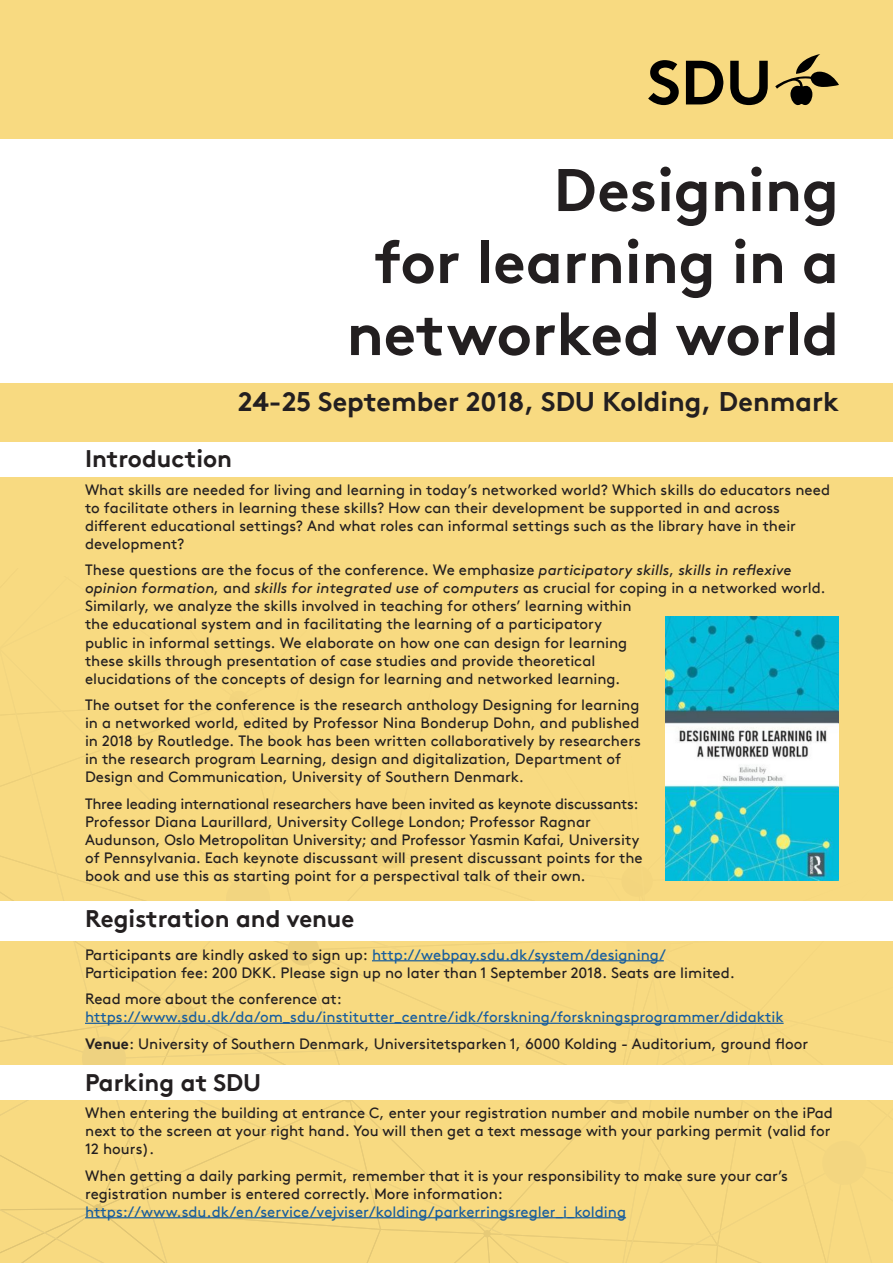
<style>
.page{position:relative;width:893px;height:1263px;background:#f8da81}
.page>*{position:absolute;margin:0;border:0;box-sizing:border-box;transform-origin:0 0}
.t1{font:700 60px/72px "Brown TT";color:#231f20;text-align:right}
.t2{font:700 27px "Brown TT";color:#231f20}
.t3{font:700 24px "Brown TT";color:#231f20}
.t4{font:15px/18px "Brown TT Regular Alt";color:#231f20}
.t5{font:15px/18px "Brown TT";color:#231f20}
.t6{font:15px/18px "Brown TT";color:#175d9e}
.s1{font-family:"Brown TT";font-style:italic}
.s2{color:#231f20}
.s3{font-weight:700}
.s4{color:#175d9e}
</style>
<div class="page">
<svg style="left:0;top:763px;width:893px;height:500px"></svg>
<div style="left:0;top:139px;width:893px;height:243px;background:#fff"></div>
<hr style="left:372px;top:960px;width:292px;height:1px;background:#175d9e">
<hr style="left:85px;top:1023px;width:699px;height:1px;background:#175d9e">
<div style="left:0;top:901px;width:893px;height:39px;background:#fff"></div>
<svg style="left:648px;top:54px;width:191px;height:51px"></svg>
<hr style="left:85px;top:1217px;width:541px;height:1px;background:#175d9e">
<div style="left:0;top:1066px;width:893px;height:34px;background:#fff"></div>
<div style="left:0;top:442px;width:893px;height:34px;background:#fff"></div>
<img style="left:665px;top:616px;width:174px;height:264px">
<p class="t1" style="left:347px;top:154px;width:494px">Designing<br>for learning in a networked world</p>
<p class="t2" style="left:238px;top:386px;width:603px">24-25 September 2018, SDU Kolding, Denmark</p>
<p class="t3" style="left:85px;top:444px;width:149px">Introduction</p>
<p class="t4" style="left:85px;top:481px;width:747px">What skills are needed for living and learning in today’s networked world? Which skills do educators need to facilitate others in learning these skills? How can their development be supported in and across different educational settings? And what roles can informal settings such as the library have in their development?</p>
<p class="t4" style="left:85px;top:561px;width:742px">These questions are the focus of the conference. We emphasize <span class="s1">participatory skills</span>, <span class="s1">skills in reflexive opinion formation</span>, and <span class="s1">skills for integrated use of computers</span> as crucial for coping in a networked world.<br>Similarly, we analyze the skills involved in teaching for others’ learning within<br>the educational system and in facilitating the learning of a participatory<br>public in informal settings. We elaborate on how one can design for learning<br>these skills through presentation of case studies and provide theoretical<br>elucidations of the concepts of design for learning and networked learning.</p>
<p class="t4" style="left:85px;top:696px;width:557px">The outset for the conference is the research anthology Designing for learning in a networked world, edited by Professor Nina Bonderup Dohn, and published in 2018 by Routledge. The book has been written collaboratively by researchers in the research program Learning, design and digitalization, Department of Design and Communication, University of Southern Denmark.</p>
<p class="t4" style="left:85px;top:794px;width:559px">Three leading international researchers have been invited as keynote discussants:<br>Professor Diana Laurillard, University College London; Professor Ragnar Audunson, Oslo Metropolitan University; and Professor Yasmin Kafai, University of Pennsylvania. Each keynote discussant will present discussant points for the book and use this as starting point for a perspectival talk of their own.</p>
<p class="t3" style="left:85px;top:904px;width:271px">Registration and venue</p>
<p class="t6" style="left:85px;top:946px;width:582px"><span class="s2">Participants are kindly asked to sign up:</span> http://webpay.sdu.dk/system/designing/</p>
<p class="t5" style="left:85px;top:964px;width:651px">Participation fee: 200 DKK. Please sign up no later than 1 September 2018. Seats are limited.</p>
<p class="t6" style="left:85px;top:990px;width:700px"><span class="s2">Read more about the conference at: </span>https://www.sdu.dk/da/om_sdu/institutter_centre/idk/forskning/forskningsprogrammer/didaktik</p>
<p class="t5" style="left:85px;top:1035px;width:725px"><span class="s3">Venue</span>: University of Southern Denmark, Universitetsparken 1, 6000 Kolding - Auditorium, ground floor</p>
<p class="t3" style="left:85px;top:1067px;width:178px">Parking at SDU</p>
<p class="t5" style="left:85px;top:1104px;width:749px">When entering the building at entrance C, enter your registration number and mobile number on the iPad next to the screen at your right hand. You will then get a text message with your parking permit (valid for<br>12 hours).</p>
<p class="t5" style="left:85px;top:1167px;width:704px">When getting a daily parking permit, remember that it is your responsibility to make sure your car’s registration number is entered correctly. More information: <span class="s4">https://www.sdu.dk/en/service/vejviser/kolding/parkerringsregler_i_kolding</span></p>
</div>
